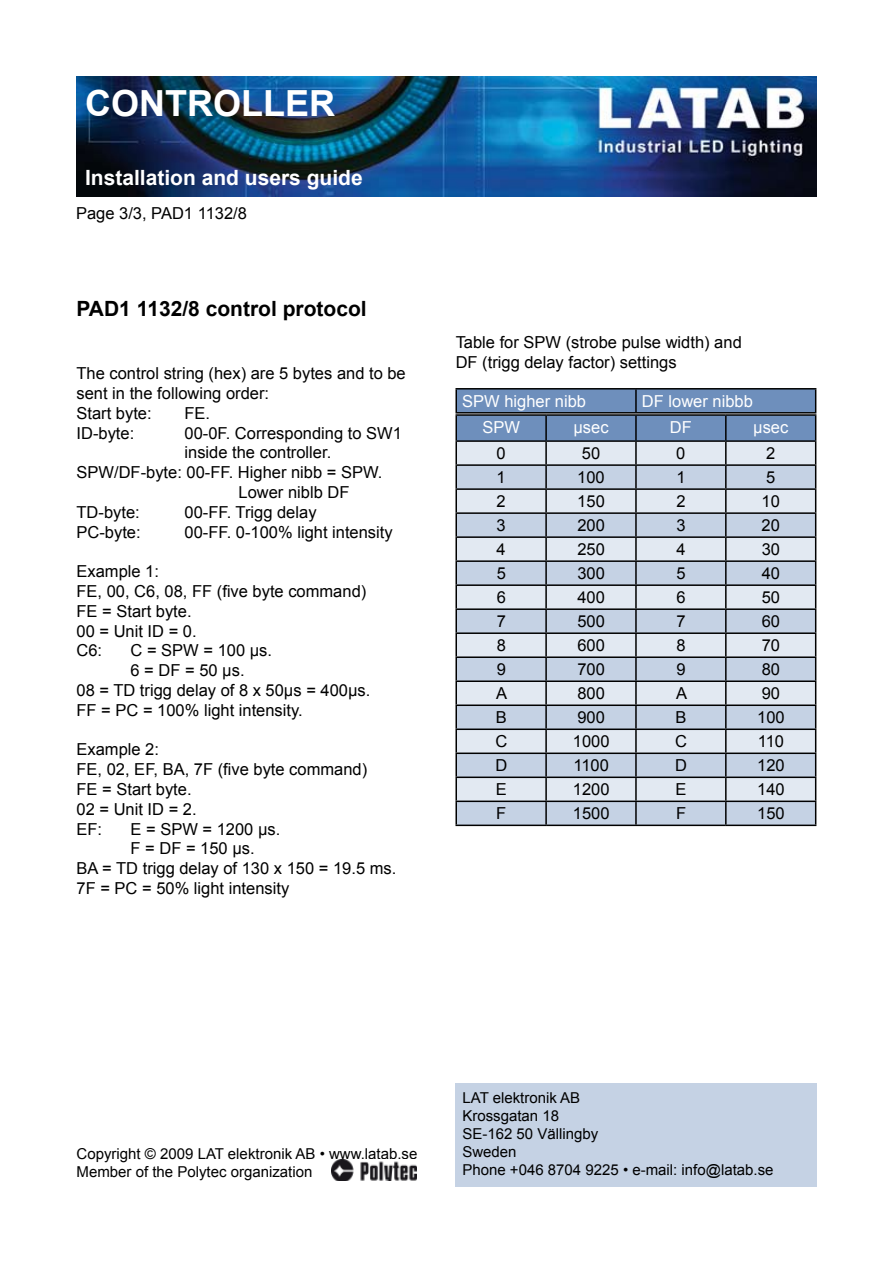
<style>
.page{position:relative;width:893px;height:1263px;background:#fff}
.page>*{position:absolute;margin:0;border:0;box-sizing:border-box;transform-origin:0 0}
.t1{font:700 36px "Arial";color:#fff}
.t2{font:700 21px "Arial";color:#000}
.t3{font:700 21px "Arial";color:#fff}
.t4{font:16.5px/19.8px "Arial";color:#000}
.t5{font:16.5px "Arial";color:#fff}
.t6{font:15px/18px "Arial";color:#000}
</style>
<div class="page">
<div style="left:455px;top:1083px;width:361px;height:103px;background:#c5d2e4"></div>
<img style="left:331px;top:1159px;width:85px;height:21px">
<hr style="left:455px;top:414px;width:91px;height:2px;background:#000">
<hr style="left:455px;top:416px;width:2px;height:24px;background:#000">
<hr style="left:455px;top:440px;width:91px;height:2px;background:#000">
<hr style="left:455px;top:442px;width:2px;height:22px;background:#000">
<hr style="left:455px;top:464px;width:91px;height:2px;background:#000">
<hr style="left:455px;top:466px;width:2px;height:22px;background:#000">
<hr style="left:455px;top:488px;width:91px;height:2px;background:#000">
<hr style="left:455px;top:490px;width:2px;height:22px;background:#000">
<hr style="left:455px;top:512px;width:91px;height:2px;background:#000">
<hr style="left:455px;top:514px;width:2px;height:22px;background:#000">
<hr style="left:455px;top:536px;width:91px;height:2px;background:#000">
<hr style="left:455px;top:538px;width:2px;height:22px;background:#000">
<hr style="left:455px;top:560px;width:91px;height:2px;background:#000">
<hr style="left:455px;top:562px;width:2px;height:22px;background:#000">
<hr style="left:455px;top:584px;width:91px;height:2px;background:#000">
<hr style="left:455px;top:586px;width:2px;height:22px;background:#000">
<hr style="left:455px;top:608px;width:91px;height:2px;background:#000">
<hr style="left:455px;top:610px;width:2px;height:22px;background:#000">
<hr style="left:455px;top:632px;width:91px;height:2px;background:#000">
<hr style="left:455px;top:634px;width:2px;height:22px;background:#000">
<hr style="left:455px;top:656px;width:91px;height:2px;background:#000">
<hr style="left:455px;top:658px;width:2px;height:22px;background:#000">
<hr style="left:455px;top:680px;width:91px;height:2px;background:#000">
<hr style="left:455px;top:682px;width:2px;height:22px;background:#000">
<hr style="left:455px;top:704px;width:91px;height:2px;background:#000">
<hr style="left:455px;top:706px;width:2px;height:22px;background:#000">
<hr style="left:455px;top:728px;width:91px;height:2px;background:#000">
<hr style="left:455px;top:730px;width:2px;height:22px;background:#000">
<hr style="left:455px;top:752px;width:91px;height:2px;background:#000">
<hr style="left:455px;top:754px;width:2px;height:22px;background:#000">
<hr style="left:455px;top:776px;width:91px;height:2px;background:#000">
<hr style="left:455px;top:778px;width:2px;height:22px;background:#000">
<hr style="left:455px;top:800px;width:91px;height:2px;background:#000">
<hr style="left:455px;top:802px;width:2px;height:22px;background:#000">
<hr style="left:455px;top:824px;width:91px;height:2px;background:#000">
<hr style="left:546px;top:824px;width:90px;height:2px;background:#000">
<hr style="left:636px;top:824px;width:90px;height:2px;background:#000">
<hr style="left:726px;top:824px;width:90px;height:2px;background:#000">
<hr style="left:455px;top:388px;width:181px;height:1px;background:#000">
<hr style="left:455px;top:389px;width:2px;height:23px;background:#000">
<hr style="left:636px;top:388px;width:180px;height:1px;background:#000">
<svg style="left:456px;top:389px;width:360px;height:435px;background:#b8c4d3"></svg>
<hr style="left:455px;top:412px;width:181px;height:2px;background:#000">
<hr style="left:636px;top:412px;width:180px;height:2px;background:#000">
<img style="left:77px;top:77px;width:739px;height:120px">
<h1 class="t1" style="left:85px;top:79px;width:251px">CONTROLLER</h1>
<p class="t3" style="left:85px;top:164px;width:279px">Installation and users guide</p>
<p class="t4" style="left:76px;top:203px;width:172px">Page 3/3, PAD1 1132/8</p>
<p class="t2" style="left:77px;top:295px;width:292px">PAD1 1132/8 control protocol</p>
<p class="t4" style="left:77px;top:364px;width:331px">The control string (hex) are 5 bytes and to be sent in the following order:<br>Start byte:</p>
<p class="t4" style="left:185px;top:403px;width:27px">FE.</p>
<p class="t4" style="left:77px;top:423px;width:59px">ID-byte:</p>
<p class="t4" style="left:185px;top:423px;width:219px">00-0F. Corresponding to SW1</p>
<p class="t4" style="left:185px;top:443px;width:148px">inside the controller.</p>
<p class="t4" style="left:77px;top:463px;width:307px">SPW/DF-byte: 00-FF. Higher nibb = SPW.</p>
<p class="t4" style="left:239px;top:482px;width:112px">Lower niblb DF</p>
<p class="t4" style="left:77px;top:502px;width:65px">TD-byte:</p>
<p class="t4" style="left:185px;top:502px;width:134px">00-FF. Trigg delay</p>
<p class="t4" style="left:77px;top:522px;width:66px">PC-byte:</p>
<p class="t4" style="left:185px;top:522px;width:210px">00-FF. 0-100% light intensity</p>
<p class="t4" style="left:77px;top:562px;width:291px">Example 1:<br>FE, 00, C6, 08, FF (five byte command)<br>FE = Start byte.<br>00 = Unit ID = 0.<br>C6:</p>
<p class="t4" style="left:131px;top:641px;width:143px">C = SPW = 100 µs.</p>
<p class="t4" style="left:131px;top:661px;width:116px">6 = DF = 50 µs.</p>
<p class="t4" style="left:77px;top:680px;width:295px">08 = TD trigg delay of 8 x 50µs = 400µs.</p>
<p class="t4" style="left:77px;top:700px;width:228px">FF = PC = 100% light intensity.</p>
<p class="t4" style="left:77px;top:740px;width:292px">Example 2:<br>FE, 02, EF, BA, 7F (five byte command)<br>FE = Start byte.<br>02 = Unit ID = 2.<br>EF:</p>
<p class="t4" style="left:131px;top:819px;width:151px">E = SPW = 1200 µs.</p>
<p class="t4" style="left:131px;top:839px;width:126px">F = DF = 150 µs.</p>
<p class="t4" style="left:77px;top:859px;width:321px">BA = TD trigg delay of 130 x 150 = 19.5 ms.</p>
<p class="t4" style="left:77px;top:878px;width:214px">7F = PC = 50% light intensity</p>
<p class="t4" style="left:456px;top:332px;width:288px">Table for SPW (strobe pulse width) and<br>DF (trigg delay factor) settings</p>
<p class="t5" style="left:462px;top:390px;width:125px">SPW higher nibb</p>
<p class="t5" style="left:642px;top:390px;width:112px">DF lower nibbb</p>
<p class="t5" style="left:482px;top:416px;width:39px">SPW</p>
<p class="t5" style="left:573px;top:416px;width:37px">µsec</p>
<p class="t5" style="left:670px;top:416px;width:23px">DF</p>
<p class="t5" style="left:753px;top:416px;width:37px">µsec</p>
<p class="t4" style="left:497px;top:444px;width:11px">0</p>
<p class="t4" style="left:582px;top:444px;width:20px">50</p>
<p class="t4" style="left:676px;top:444px;width:11px">0</p>
<p class="t4" style="left:766px;top:444px;width:11px">2</p>
<p class="t4" style="left:497px;top:468px;width:11px">1</p>
<p class="t4" style="left:577px;top:468px;width:29px">100</p>
<p class="t4" style="left:676px;top:468px;width:11px">1</p>
<p class="t4" style="left:766px;top:468px;width:11px">5</p>
<p class="t4" style="left:497px;top:492px;width:11px">2</p>
<p class="t4" style="left:577px;top:492px;width:29px">150</p>
<p class="t4" style="left:676px;top:492px;width:11px">2</p>
<p class="t4" style="left:762px;top:492px;width:20px">10</p>
<p class="t4" style="left:497px;top:516px;width:11px">3</p>
<p class="t4" style="left:577px;top:516px;width:29px">200</p>
<p class="t4" style="left:676px;top:516px;width:11px">3</p>
<p class="t4" style="left:762px;top:516px;width:20px">20</p>
<p class="t4" style="left:497px;top:540px;width:11px">4</p>
<p class="t4" style="left:577px;top:540px;width:29px">250</p>
<p class="t4" style="left:676px;top:540px;width:11px">4</p>
<p class="t4" style="left:762px;top:540px;width:20px">30</p>
<p class="t4" style="left:497px;top:564px;width:11px">5</p>
<p class="t4" style="left:577px;top:564px;width:29px">300</p>
<p class="t4" style="left:676px;top:564px;width:11px">5</p>
<p class="t4" style="left:762px;top:564px;width:20px">40</p>
<p class="t4" style="left:497px;top:588px;width:11px">6</p>
<p class="t4" style="left:577px;top:588px;width:29px">400</p>
<p class="t4" style="left:676px;top:588px;width:11px">6</p>
<p class="t4" style="left:762px;top:588px;width:20px">50</p>
<p class="t4" style="left:497px;top:612px;width:11px">7</p>
<p class="t4" style="left:577px;top:612px;width:29px">500</p>
<p class="t4" style="left:676px;top:612px;width:11px">7</p>
<p class="t4" style="left:762px;top:612px;width:20px">60</p>
<p class="t4" style="left:497px;top:636px;width:11px">8</p>
<p class="t4" style="left:577px;top:636px;width:29px">600</p>
<p class="t4" style="left:676px;top:636px;width:11px">8</p>
<p class="t4" style="left:762px;top:636px;width:20px">70</p>
<p class="t4" style="left:497px;top:660px;width:11px">9</p>
<p class="t4" style="left:577px;top:660px;width:29px">700</p>
<p class="t4" style="left:676px;top:660px;width:11px">9</p>
<p class="t4" style="left:762px;top:660px;width:20px">80</p>
<p class="t4" style="left:496px;top:684px;width:13px">A</p>
<p class="t4" style="left:577px;top:684px;width:29px">800</p>
<p class="t4" style="left:676px;top:684px;width:13px">A</p>
<p class="t4" style="left:762px;top:684px;width:20px">90</p>
<p class="t4" style="left:496px;top:708px;width:13px">B</p>
<p class="t4" style="left:577px;top:708px;width:29px">900</p>
<p class="t4" style="left:676px;top:708px;width:13px">B</p>
<p class="t4" style="left:757px;top:708px;width:29px">100</p>
<p class="t4" style="left:495px;top:732px;width:13px">C</p>
<p class="t4" style="left:573px;top:732px;width:38px">1000</p>
<p class="t4" style="left:675px;top:732px;width:13px">C</p>
<p class="t4" style="left:758px;top:732px;width:28px">110</p>
<p class="t4" style="left:495px;top:756px;width:13px">D</p>
<p class="t4" style="left:573px;top:756px;width:37px">1100</p>
<p class="t4" style="left:675px;top:756px;width:13px">D</p>
<p class="t4" style="left:757px;top:756px;width:29px">120</p>
<p class="t4" style="left:496px;top:780px;width:13px">E</p>
<p class="t4" style="left:573px;top:780px;width:38px">1200</p>
<p class="t4" style="left:676px;top:780px;width:13px">E</p>
<p class="t4" style="left:757px;top:780px;width:29px">140</p>
<p class="t4" style="left:496px;top:804px;width:12px">F</p>
<p class="t4" style="left:573px;top:804px;width:38px">1500</p>
<p class="t4" style="left:676px;top:804px;width:12px">F</p>
<p class="t4" style="left:757px;top:804px;width:29px">150</p>
<p class="t6" style="left:77px;top:1145px;width:342px">Copyright © 2009 LAT elektronik AB • www.latab.se<br>Member of the Polytec organization</p>
<p class="t6" style="left:462px;top:1089px;width:313px">LAT elektronik AB<br>Krossgatan 18<br>SE-162 50 Vällingby<br>Sweden<br>Phone +046 8704 9225 • e-mail: info@latab.se</p>
</div>
